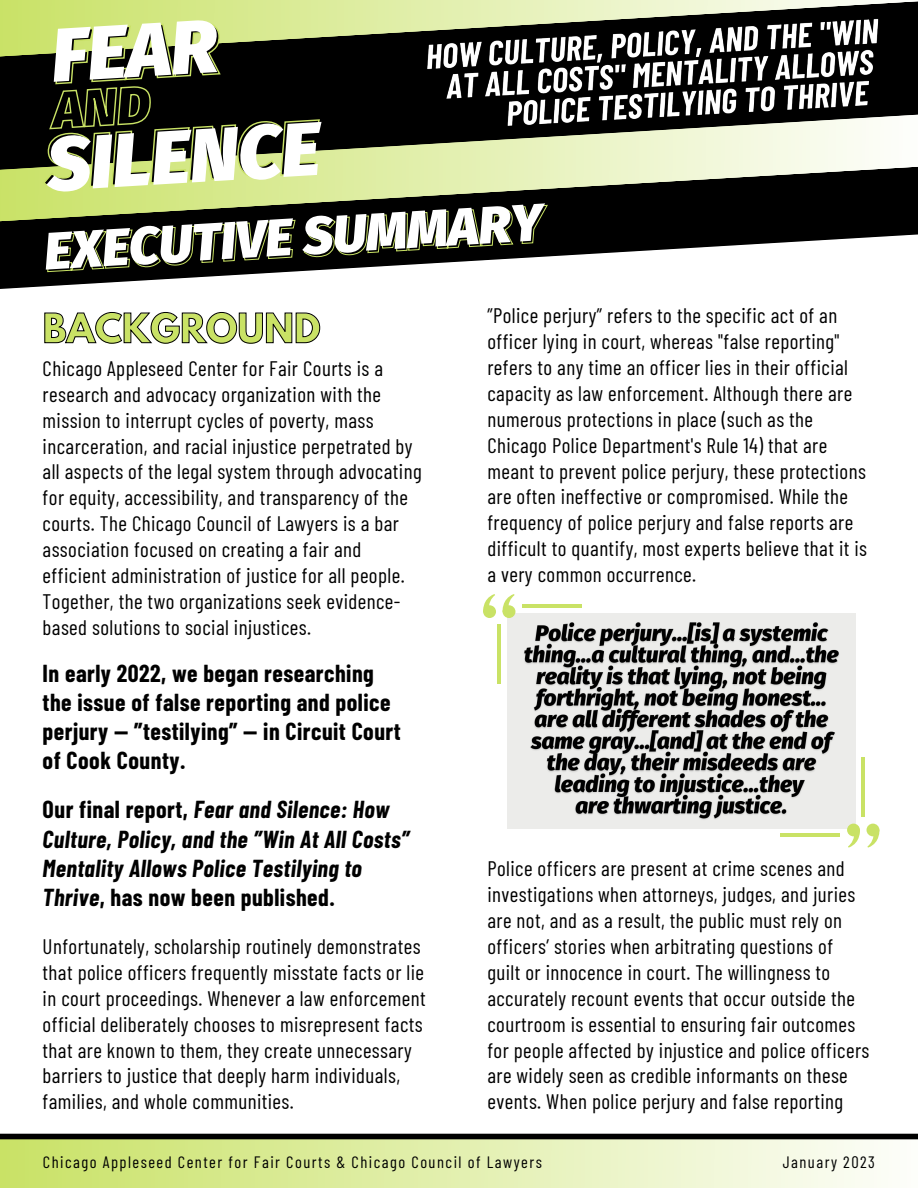
<style>
.page{position:relative;width:918px;height:1188px;background:#fff}
.page>*{position:absolute;margin:0;border:0;box-sizing:border-box;transform-origin:0 0}
.t1{font:italic 900 75.75px/108.4px "Fira Sans";color:#fff}
.t2{font:italic 900 52.5px "Fira Sans";color:#fff}
.t3{font:700 36px "League Spartan";color:#c9e265}
.t4{font:italic 700 24px/29.2px "Barlow Condensed";letter-spacing:.02em;color:#000}
.t5{font:700 24px/29.2px "Barlow Condensed";letter-spacing:.02em;color:#000}
.t6{font:21px/25.8px "Barlow Condensed";letter-spacing:.02em;color:#000}
.t7{font:16.5px "Barlow Condensed";letter-spacing:.09em;color:#000}
.s1{font-style:normal}
</style>
<div class="page">
<svg style="left:0;top:0;width:918px;height:165px;background:#7d845e"></svg>
<svg style="left:39px;top:19px;width:286px;height:146px;background:#3d4324"></svg>
<img style="left:413px;top:0;width:487px;height:150px">
<svg style="left:0;top:165px;width:918px;height:124px"></svg>
<svg style="left:42px;top:171px;width:509px;height:103px;background:#5b623f"></svg>
<div style="left:0;top:1139px;width:918px;height:49px;background:linear-gradient(to right,#c9e266,#fdfefa)"></div>
<div style="left:0;top:1134px;width:918px;height:5px;background:#000"></div>
<svg style="left:44px;top:312px;width:277px;height:32px"></svg>
<div style="left:507px;top:613px;width:348px;height:215px;background:#e6e6e4"></div>
<svg style="left:847px;top:824px;width:13px;height:12px"></svg>
<svg style="left:848px;top:826px;width:12px;height:21px"></svg>
<div style="left:867px;top:824px;width:12px;height:12px;background:#c9e265;border-radius:50%"></div>
<svg style="left:867px;top:826px;width:13px;height:21px"></svg>
<hr style="left:862px;top:758px;width:3px;height:59px;background:#c9e265">
<hr style="left:781px;top:834px;width:59px;height:3px;background:#c9e265">
<div style="left:503px;top:605px;width:12px;height:13px;background:#c9e265;border-radius:50%"></div>
<svg style="left:502px;top:594px;width:13px;height:22px"></svg>
<svg style="left:483px;top:605px;width:13px;height:13px"></svg>
<svg style="left:483px;top:594px;width:12px;height:22px"></svg>
<hr style="left:498px;top:625px;width:3px;height:59px;background:#c9e265">
<hr style="left:522px;top:605px;width:60px;height:3px;background:#c9e265">
<img style="left:524px;top:622px;width:315px;height:197px">
<h1 class="t1" style="left:39px;top:2px;width:275px;rotate:-3deg">FEAR<br>SILENCE</h1>
<h2 class="t2" style="left:43px;top:219px;width:500px;rotate:-3deg">EXECUTIVE SUMMARY</h2>
<h3 class="t3" style="left:43px;top:310px;width:279px">BACKGROUND</h3>
<p class="t6" style="left:43px;top:355px;width:381px">Chicago Appleseed Center for Fair Courts is a research and advocacy organization with the mission to interrupt cycles of poverty, mass incarceration, and racial injustice perpetrated by all aspects of the legal system through advocating for equity, accessibility, and transparency of the courts. The Chicago Council of Lawyers is a bar association focused on creating a fair and efficient administration of justice for all people.<br>Together, the two organizations seek evidence&shy;based solutions to social injustices.</p>
<p class="t5" style="left:43px;top:657px;width:360px">In early 2022, we began researching the issue of false reporting and police perjury — ”testilying” — in Circuit Court of Cook County.</p>
<p class="t4" style="left:43px;top:794px;width:368px"><span class="s1">Our final report,</span> Fear and Silence: How Culture, Policy, and the ”Win At All Costs” Mentality Allows Police Testilying to Thrive<span class="s1">, has now been published.</span></p>
<p class="t6" style="left:43px;top:933px;width:385px">Unfortunately, scholarship routinely demonstrates that police officers frequently misstate facts or lie in court proceedings. Whenever a law enforcement official deliberately chooses to misrepresent facts that are known to them, they create unnecessary barriers to justice that deeply harm individuals, families, and whole communities.</p>
<p class="t6" style="left:487px;top:302px;width:381px">”Police perjury” refers to the specific act of an officer lying in court, whereas "false reporting" refers to any time an officer lies in their official capacity as law enforcement. Although there are numerous protections in place (such as the Chicago Police Department's Rule 14) that are meant to prevent police perjury, these protections are often ineffective or compromised. While the frequency of police perjury and false reports are difficult to quantify, most experts believe that it is a very common occurrence.</p>
<p class="t6" style="left:487px;top:855px;width:384px">Police officers are present at crime scenes and investigations when attorneys, judges, and juries are not, and as a result, the public must rely on officers’ stories when arbitrating questions of guilt or innocence in court. The willingness to accurately recount events that occur outside the courtroom is essential to ensuring fair outcomes for people affected by injustice and police officers are widely seen as credible informants on these events. When police perjury and false reporting</p>
<p class="t7" style="left:43px;top:1151px;width:500px">Chicago Appleseed Center for Fair Courts &amp; Chicago Council of Lawyers</p>
<p class="t7" style="left:783px;top:1151px;width:94px">January 2023</p>
</div>
